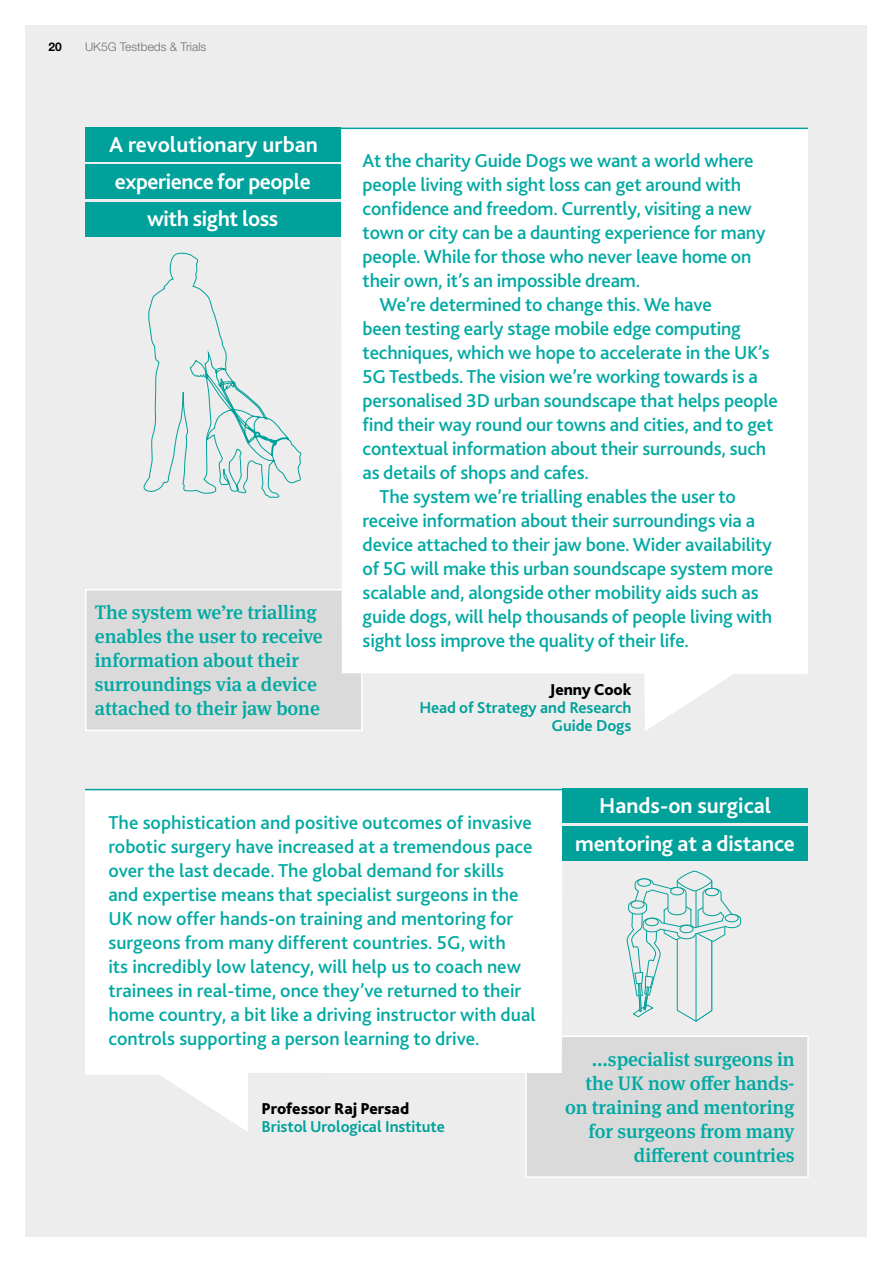
<style>
.page{position:relative;width:893px;height:1263px;background:#fff}
.page>*{position:absolute;margin:0;border:0;box-sizing:border-box;transform-origin:0 0}
.Body{font:700 22.5px "Bliss 2";letter-spacing:-.01em;color:#fff}
.Body-2{font:500 19.5px/24px "Bliss 2";letter-spacing:-.01em;color:#00a9a3}
.Body-3{font:500 19.5px/24px "Meta Serif OT";letter-spacing:-.005em;color:#00a9a3}
.Body-4{font:700 16.5px/18px "Bliss 2";letter-spacing:-.005em;color:#00a19b;text-align:right}
.Body-5{font:800 16.5px "Bliss 2";letter-spacing:-.005em;color:#000}
.t1{font:300 12px "Helvetica Neue LT Pro";color:#706f6f}
.t2{font:700 12px "Helvetica Neue LT Pro";color:#000}
.s1{font-weight:800;color:#000}
</style>
<div class="page">
<div style="left:26px;top:26px;width:841px;height:1211px;background:#ededed"></div>
<div style="left:85px;top:589px;width:278px;height:142px;background:#dadada;border:2px solid #fff"></div>
<div style="left:86px;top:128px;width:255px;height:34px;background:#00a19b"></div>
<svg style="left:341px;top:130px;width:467px;height:601px;background:#fdfdfd"></svg>
<div style="left:85px;top:165px;width:255px;height:34px;background:#00a19b"></div>
<div style="left:85px;top:202px;width:255px;height:34px;background:#00a19b"></div>
<div style="left:525px;top:1035px;width:284px;height:143px;background:#dadada;border:2px solid #fff"></div>
<svg style="left:85px;top:790px;width:477px;height:342px;fill:#fff"></svg>
<div style="left:562px;top:789px;width:246px;height:34px;background:#00a19b"></div>
<div style="left:562px;top:826px;width:246px;height:34px;background:#00a19b"></div>
<svg style="left:143px;top:252px;width:159px;height:246px"></svg>
<hr style="left:86px;top:128px;width:722px;height:1px;background:#00a19b">
<hr style="left:85px;top:789px;width:723px;height:1px;background:#00a19b">
<svg style="left:626px;top:870px;width:115px;height:152px"></svg>
<p class="t2" style="left:49px;top:39px;width:15px">20</p>
<p class="t1" style="left:85px;top:39px;width:123px">UK5G Testbeds &amp; Trials</p>
<p class="Body" style="left:109px;top:131px;width:210px">A revolutionary urban</p>
<p class="Body" style="left:115px;top:168px;width:197px">experience for people</p>
<p class="Body" style="left:147px;top:205px;width:133px">with sight loss</p>
<p class="Body-3" style="left:95px;top:600px;width:229px">The system we’re trialling enables the user to receive information about their surroundings via a device attached to their jaw bone</p>
<p class="Body-2" style="left:363px;top:148px;width:404px">At the charity Guide Dogs we want a world where people living with sight loss can get around with confidence and freedom. Currently, visiting a new town or city can be a daunting experience for many people. While for those who never leave home on their own, it’s an impossible dream.</p>
<p class="Body-2" style="left:363px;top:292px;width:417px;text-indent:17px">We’re determined to change this. We have<br>been testing early stage mobile edge computing techniques, which we hope to accelerate in the UK’s 5G Testbeds. The vision we’re working towards is a personalised 3D urban soundscape that helps people find their way round our towns and cities, and to get contextual information about their surrounds, such as details of shops and cafes.</p>
<p class="Body-2" style="left:363px;top:484px;width:412px;text-indent:17px">The system we’re trialling enables the user to receive information about their surroundings via a device attached to their jaw bone. Wider availability of 5G will make this urban soundscape system more scalable and, alongside other mobility aids such as guide dogs, will help thousands of people living with sight loss improve the quality of their life.</p>
<p class="Body-4" style="left:419px;top:680px;width:214px"><span class="s1">Jenny Cook<br></span>Head of Strategy and Research<br>Guide Dogs</p>
<p class="Body-2" style="left:108px;top:810px;width:429px">The sophistication and positive outcomes of invasive robotic surgery have increased at a tremendous pace over the last decade. The global demand for skills and expertise means that specialist surgeons in the UK now offer hands-on training and mentoring for surgeons from many different countries. 5G, with<br>its incredibly low latency, will help us to coach new trainees in real-time, once they’ve returned to their home country, a bit like a driving instructor with dual controls supporting a person learning to drive.</p>
<p class="Body-5" style="left:261px;top:1098px;width:149px">Professor Raj Persad</p>
<p class="Body-4" style="left:261px;top:1117px;width:185px">Bristol Urological Institute</p>
<p class="Body" style="left:599px;top:792px;width:174px">Hands-on surgical</p>
<p class="Body" style="left:575px;top:829px;width:221px">mentoring at a distance</p>
<p class="Body-3" style="left:565px;top:1048px;width:231px;text-align:right">...specialist surgeons in the UK now offer hands&shy;on training and mentoring for surgeons from many different countries</p>
</div>
